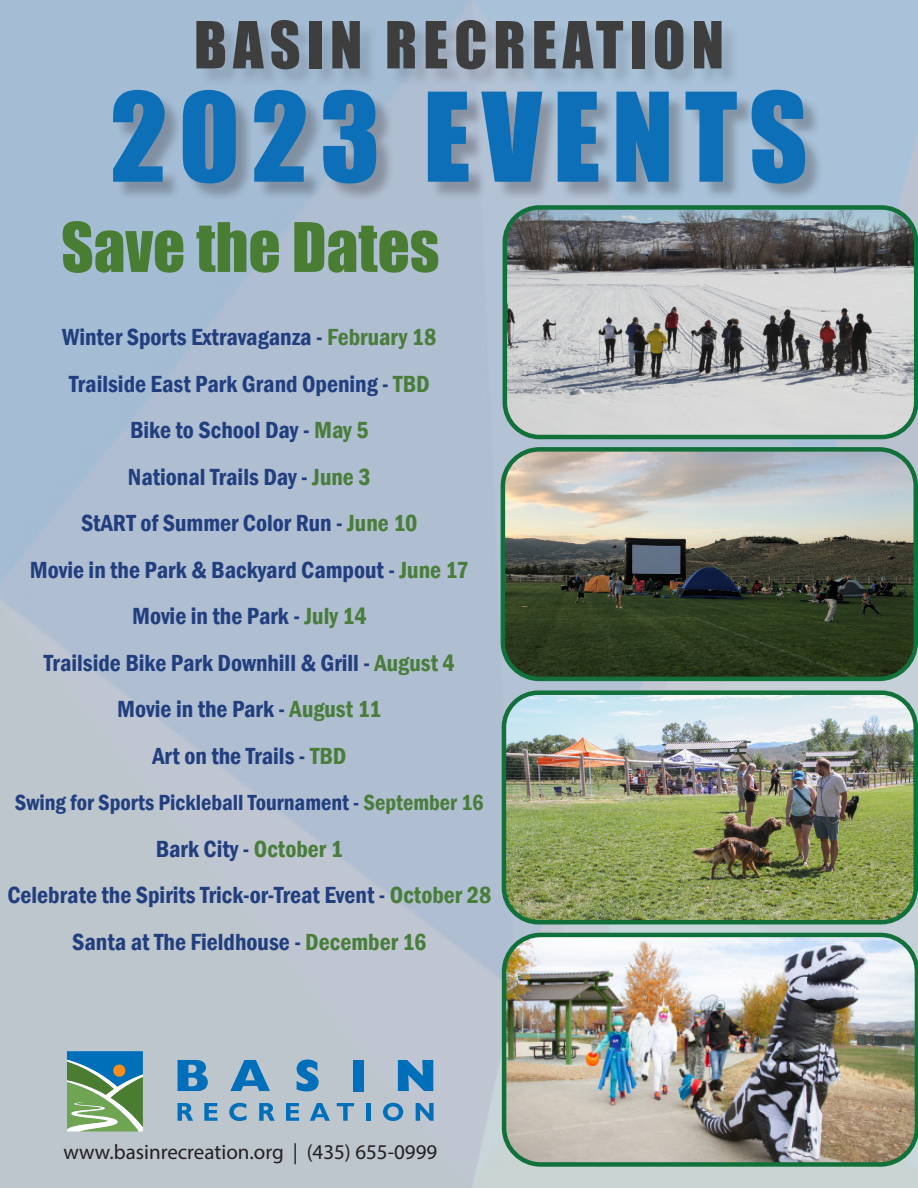
<style>
.page{position:relative;width:918px;height:1188px;background:#fff}
.page>*{position:absolute;margin:0;border:0;box-sizing:border-box;transform-origin:0 0}
.t1{font:114px "Impact";letter-spacing:.1em;color:#0c6fb8}
.t2{font:63px "Impact";color:#4a7d34}
.t3{font:60px "Impact";letter-spacing:.1em;color:#3e3e3f}
.t4{font:600 condensed 24px "Franklin Gothic";color:#213e7e}
.t5{font:600 condensed 24px "Franklin Gothic";color:#213f80}
.t6{font:600 condensed 22.5px "Franklin Gothic";color:#213e7e}
.t7{font:21px "Myriad Pro";color:#231f20}
.s1{color:#497d3a}
</style>
<div class="page">
<img style="left:1px;top:0;width:917px;height:1187px">
<img style="left:502px;top:933px;width:416px;height:234px">
<img style="left:505px;top:207px;width:411px;height:230px">
<div style="left:503px;top:205px;width:415px;height:234px;border:4px solid #12703a;border-radius:35px"></div>
<img style="left:504px;top:693px;width:412px;height:229px">
<div style="left:502px;top:690px;width:416px;height:234px;border:4px solid #12703a;border-radius:35px"></div>
<svg style="left:178px;top:1060px;width:30px;height:31px"></svg>
<svg style="left:230px;top:1060px;width:40px;height:31px"></svg>
<svg style="left:297px;top:1060px;width:22px;height:31px"></svg>
<div style="left:353px;top:1060px;width:11px;height:31px;background:#006fba"></div>
<svg style="left:398px;top:1060px;width:35px;height:31px"></svg>
<svg style="left:178px;top:1103px;width:15px;height:18px"></svg>
<svg style="left:204px;top:1103px;width:13px;height:18px"></svg>
<svg style="left:229px;top:1103px;width:18px;height:18px"></svg>
<svg style="left:259px;top:1103px;width:16px;height:18px"></svg>
<svg style="left:286px;top:1103px;width:13px;height:18px"></svg>
<svg style="left:310px;top:1103px;width:20px;height:18px"></svg>
<svg style="left:337px;top:1103px;width:17px;height:18px"></svg>
<hr style="left:366px;top:1103px;width:4px;height:18px;background:#006fba">
<svg style="left:383px;top:1103px;width:20px;height:18px"></svg>
<svg style="left:416px;top:1103px;width:18px;height:18px"></svg>
<svg style="left:67px;top:1051px;width:76px;height:81px;background:#669d85"></svg>
<img style="left:503px;top:449px;width:413px;height:230px">
<div style="left:501px;top:447px;width:417px;height:234px;border:4px solid #12703a;border-radius:37px"></div>
<div style="left:198px;top:22px;width:542px;height:66px;background:#231f20;opacity:.14"></div>
<div style="left:116px;top:92px;width:708px;height:110px;background:#231f20;opacity:.28"></div>
<p class="t3" style="left:194px;top:-2px;width:532px">BASIN RECREATION</p>
<p class="t1" style="left:110px;top:49px;width:699px">2023 EVENTS</p>
<p class="t2" style="left:61px;top:198px;width:380px">Save the Dates</p>
<p class="t4" style="left:62px;top:321px;width:376px">Winter Sports Extravaganza - <span class="s1">February 18</span></p>
<p class="t5" style="left:69px;top:368px;width:362px">Trailside East Park Grand Opening - <span class="s1">TBD</span></p>
<p class="t4" style="left:130px;top:414px;width:240px">Bike to School Day - <span class="s1">May 5</span></p>
<p class="t4" style="left:128px;top:461px;width:244px">National Trails Day - <span class="s1">June 3</span></p>
<p class="t4" style="left:81px;top:507px;width:338px">StART of Summer Color Run - <span class="s1">June 10</span></p>
<p class="t4" style="left:30px;top:554px;width:441px">Movie in the Park &amp; Backyard Campout - <span class="s1">June 17</span></p>
<p class="t4" style="left:132px;top:600px;width:236px">Movie in the Park - <span class="s1">July 14</span></p>
<p class="t4" style="left:44px;top:647px;width:412px">Trailside Bike Park Downhill &amp; Grill - <span class="s1">August 4</span></p>
<p class="t4" style="left:117px;top:693px;width:266px">Movie in the Park - <span class="s1">August 11</span></p>
<p class="t4" style="left:152px;top:740px;width:196px">Art on the Trails - <span class="s1">TBD</span></p>
<p class="t6" style="left:15px;top:788px;width:470px">Swing for Sports Pickleball Tournament - <span class="s1">September 16</span></p>
<p class="t4" style="left:156px;top:833px;width:189px">Bark City - <span class="s1">October 1</span></p>
<p class="t4" style="left:7px;top:879px;width:485px">Celebrate the Spirits Trick-or-Treat Event - <span class="s1">October 28</span></p>
<p class="t4" style="left:72px;top:926px;width:356px">Santa at The Fieldhouse - <span class="s1">December 16</span></p>
<p class="t7" style="left:63px;top:1139px;width:375px">www.basinrecreation.org | (435) 655-0999</p>
</div>
